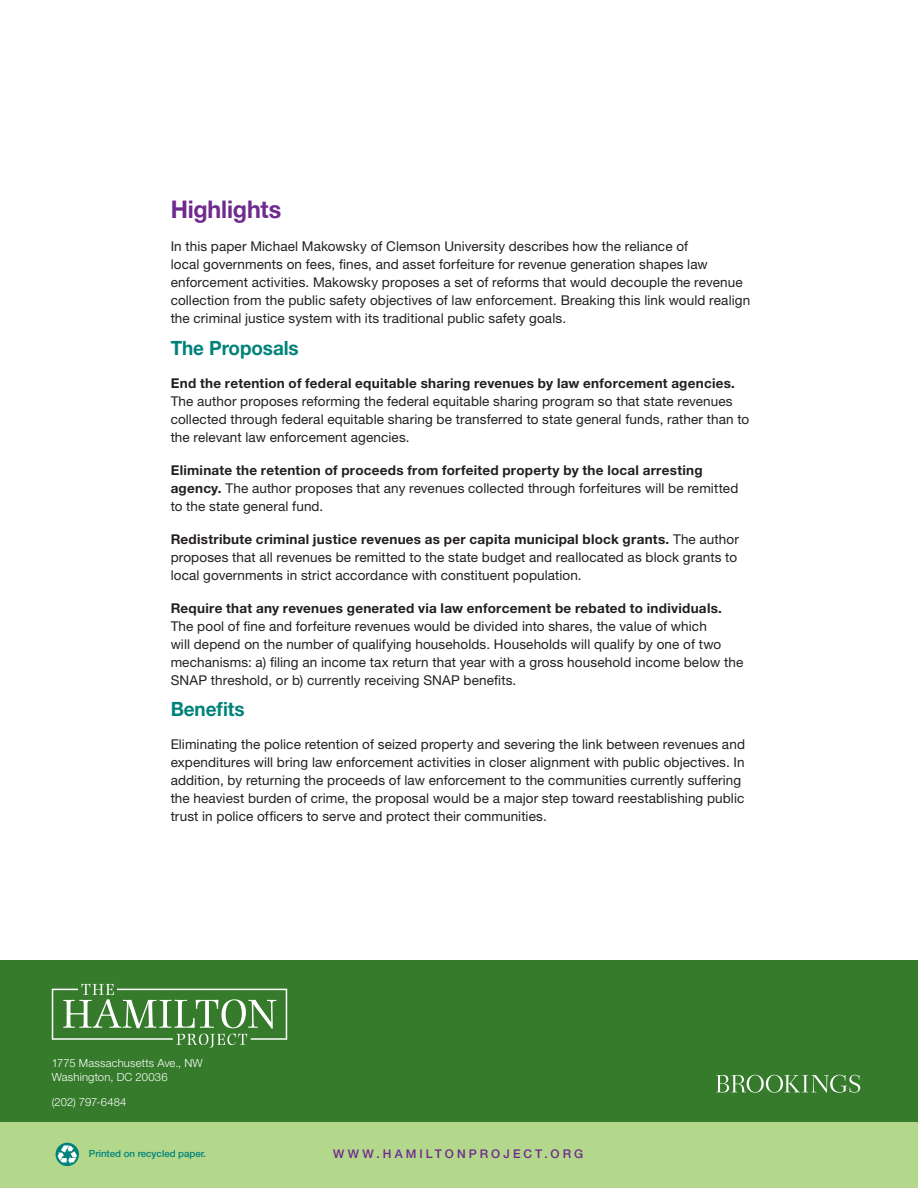
<style>
.page{position:relative;width:918px;height:1188px;background:#fff}
.page>*{position:absolute;margin:0;border:0;box-sizing:border-box;transform-origin:0 0}
.t1{font:700 24.3px "Helvetica Neue LT Pro";letter-spacing:-.005em;color:#6e2a8e;scale:.96 1}
.t2{font:700 19.65px "Helvetica Neue LT Std";letter-spacing:-.005em;color:#00827a;scale:.96 1}
.t3{font:13.5px/18px "Helvetica Neue LT Std";letter-spacing:.01em;color:#231f20}
.t4{font:700 13.5px "Helvetica Neue LT Std";letter-spacing:.02em;color:#231f20}
.t5{font:500 12px "Helvetica Neue LT Std";letter-spacing:.255em;color:#6e2a8e}
.t6{font:300 11.25px/13.5px "Helvetica Neue LT Std";letter-spacing:.015em;color:#fff}
.t7{font:500 9.75px "Helvetica Neue LT Std";letter-spacing:-.005em;color:#00827a}
.s1{font-weight:700}
</style>
<div class="page">
<div style="left:0;top:961px;width:918px;height:162px;background:#357b2b"></div>
<svg style="left:52px;top:984px;width:235px;height:64px"></svg>
<svg style="left:716px;top:1075px;width:144px;height:18px"></svg>
<div style="left:0;top:1123px;width:918px;height:65px;background:#b3d78b"></div>
<div style="left:56px;top:1143px;width:23px;height:23px;background:#00827a;border-radius:50%"></div>
<svg style="left:55px;top:1142px;width:24px;height:22px"></svg>
<h1 class="t1" style="left:171px;top:194px;width:117px">Highlights</h1>
<p class="t3" style="left:171px;top:237px;width:581px">In this paper Michael Makowsky of Clemson University describes how the reliance of<br>local governments on fees, fines, and asset forfeiture for revenue generation shapes law enforcement activities. Makowsky proposes a set of reforms that would decouple the revenue collection from the public safety objectives of law enforcement. Breaking this link would realign the criminal justice system with its traditional public safety goals.</p>
<h2 class="t2" style="left:171px;top:336px;width:135px">The Proposals</h2>
<p class="t4" style="left:171px;top:375px;width:566px">End the retention of federal equitable sharing revenues by law enforcement agencies.</p>
<p class="t3" style="left:171px;top:392px;width:580px">The author proposes reforming the federal equitable sharing program so that state revenues collected through federal equitable sharing be transferred to state general funds, rather than to the relevant law enforcement agencies.</p>
<p class="t3" style="left:171px;top:461px;width:569px"><span class="s1">Eliminate the retention of proceeds from forfeited property by the local arresting agency.</span> The author proposes that any revenues collected through forfeitures will be remitted to the state general fund.</p>
<p class="t3" style="left:171px;top:530px;width:570px"><span class="s1">Redistribute criminal justice revenues as per capita municipal block grants.</span> The author proposes that all revenues be remitted to the state budget and reallocated as block grants to local governments in strict accordance with constituent population.</p>
<p class="t4" style="left:171px;top:599px;width:553px">Require that any revenues generated via law enforcement be rebated to individuals.</p>
<p class="t3" style="left:171px;top:617px;width:574px">The pool of fine and forfeiture revenues would be divided into shares, the value of which<br>will depend on the number of qualifying households. Households will qualify by one of two mechanisms: a) filing an income tax return that year with a gross household income below the SNAP threshold, or b) currently receiving SNAP benefits.</p>
<h2 class="t2" style="left:171px;top:697px;width:79px">Benefits</h2>
<p class="t3" style="left:171px;top:735px;width:576px">Eliminating the police retention of seized property and severing the link between revenues and expenditures will bring law enforcement activities in closer alignment with public objectives. In addition, by returning the proceeds of law enforcement to the communities currently suffering the heaviest burden of crime, the proposal would be a major step toward reestablishing public trust in police officers to serve and protect their communities.</p>
<p class="t6" style="left:52px;top:1056px;width:152px">1775 Massachusetts Ave., NW<br>Washington, DC 20036</p>
<p class="t6" style="left:52px;top:1095px;width:76px">(202) 797-6484</p>
<p class="t7" style="left:89px;top:1148px;width:119px">Printed on recycled paper.</p>
<p class="t5" style="left:333px;top:1147px;width:252px">WWW.HAMILTONPROJECT.ORG</p>
</div>
